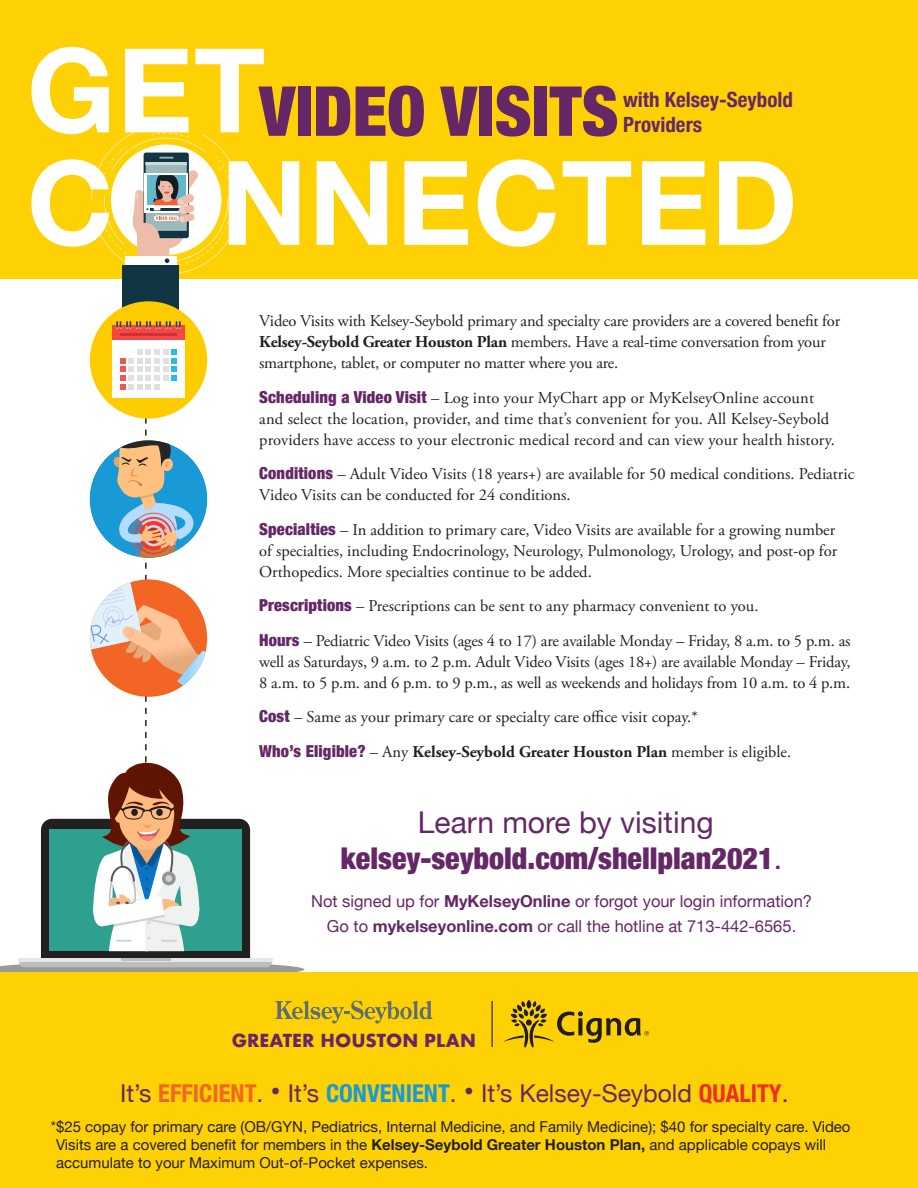
<style>
.page{position:relative;width:918px;height:1188px;background:#fff}
.page>*{position:absolute;margin:0;border:0;box-sizing:border-box;transform-origin:0 0}
.ORANGE_SUBS{font:700 117px "Helvetica Neue";letter-spacing:.01em;color:#fff}
.t1{font:900 condensed 69px "Helvetica Neue";color:#652766}
.t2{font:900 condensed 30px/36px "Helvetica Neue";color:#652766;text-align:center}
.t3{font:24.6px "Helvetica Neue";color:#652766}
.t4{font:700 condensed 21px/25.5px "Helvetica Neue";color:#652766}
.t5{font:700 17.55px "Futura";color:#682465}
.t6{font:16.5px/21px "Adobe Garamond Pro";color:#231f20}
.t7{font:16.5px "Helvetica Neue";color:#652766}
.t8{font:700 16.5px "Adobe Garamond Pro";color:#231f20}
.t9{font:15px/18px "Helvetica Neue";color:#231f20}
.s1{font-weight:700}
.s2{font-family:"Helvetica Neue";font-weight:900;font-stretch:condensed;color:#652766}
.s3{font-weight:400}
.s4{font-weight:400;font-stretch:normal}
.s5{font-weight:700;font-stretch:condensed;color:#f26524}
.s6{font-size:30.6px}
.s7{font-weight:700;font-stretch:condensed;color:#1999d6}
.s8{font-weight:700;font-stretch:condensed;color:#ee2e22}
</style>
<div class="page">
<div style="left:0;top:972px;width:918px;height:216px;background:#fed105"></div>
<div style="left:0;top:0;width:918px;height:278px;background:#fed105"></div>
<div style="left:122px;top:266px;width:57px;height:44px;background:#123544"></div>
<svg style="left:91px;top:124px;width:152px;height:155px"></svg>
<svg style="left:0;top:301px;width:304px;height:671px"></svg>
<svg style="left:275px;top:1000px;width:157px;height:24px"></svg>
<hr style="left:492px;top:1001px;width:1px;height:46px;background:#040503">
<svg style="left:503px;top:1000px;width:146px;height:48px"></svg>
<p class="ORANGE_SUBS" style="left:27px;top:-1px;width:240px">GET</p>
<p class="ORANGE_SUBS" style="left:27px;top:111px;width:772px">C NNECTED</p>
<p class="t1" style="left:259px;top:54px;width:361px">VIDEO VISITS</p>
<p class="t4" style="left:623px;top:85px;width:171px">with Kelsey-Seybold<br>Providers</p>
<p class="t6" style="left:259px;top:311px;width:582px">Video Visits with Kelsey-Seybold primary and specialty care providers are a covered benefit for<br><span class="s1">Kelsey-Seybold Greater Houston Plan</span> members. Have a real-time conversation from your smartphone, tablet, or computer no matter where you are.</p>
<p class="t6" style="left:259px;top:388px;width:577px"><span class="s2">Scheduling a Video Visit</span> – Log into your MyChart app or MyKelseyOnline account and select the location, provider, and time that’s convenient for you. All Kelsey-Seybold providers have access to your electronic medical record and can view your health history.</p>
<p class="t6" style="left:259px;top:464px;width:597px"><span class="s2">Conditions</span> – Adult Video Visits (18 years+) are available for 50 medical conditions. Pediatric<br>Video Visits can be conducted for 24 conditions.</p>
<p class="t6" style="left:259px;top:520px;width:580px;text-align:justify"><span class="s2">Specialties</span> – In addition to primary care, Video Visits are available for a growing number of specialties, including Endocrinology, Neurology, Pulmonology, Urology, and post-op for Orthopedics. More specialties continue to be added.</p>
<p class="t6" style="left:259px;top:596px;width:501px"><span class="s2">Prescriptions</span> – Prescriptions can be sent to any pharmacy convenient to you.</p>
<p class="t6" style="left:259px;top:631px;width:593px;text-align:justify"><span class="s2">Hours</span> – Pediatric Video Visits (ages 4 to 17) are available Monday – Friday, 8 a.m. to 5 p.m. as well as Saturdays, 9 a.m. to 2 p.m. Adult Video Visits (ages 18+) are available Monday – Friday, 8 a.m. to 5 p.m. and 6 p.m. to 9 p.m., as well as weekends and holidays from 10 a.m. to 4 p.m.</p>
<p class="t6" style="left:259px;top:707px;width:440px"><span class="s2">Cost</span> – Same as your primary care or specialty care office visit copay.*</p>
<p class="t8" style="left:259px;top:742px;width:534px"><span class="s2">Who’s Eligible?</span> <span class="s3">– Any</span> Kelsey-Seybold Greater Houston Plan <span class="s3">member is eligible.</span></p>
<p class="t2" style="left:341px;top:803px;width:443px"><span class="s4">Learn more by visiting </span>kelsey-seybold.com/shellplan2021<span class="s4">.</span></p>
<p class="t7" style="left:311px;top:890px;width:502px">Not signed up for <span class="s1">MyKelseyOnline</span> or forgot your login information?</p>
<p class="t7" style="left:327px;top:914px;width:471px">Go to <span class="s1">mykelseyonline.com</span> or call the hotline at 713-442-6565.</p>
<p class="t5" style="left:232px;top:1027px;width:246px">GREATER HOUSTON PLAN</p>
<p class="t3" style="left:120px;top:1075px;width:670px">It’s <span class="s5">EFFICIENT</span>. <span class="s6">•</span> It’s <span class="s7">CONVENIENT</span>. <span class="s6">•</span> It’s Kelsey-Seybold <span class="s8">QUALITY</span>.</p>
<p class="t9" style="left:56px;top:1118px;width:796px;text-indent:-5px">*$25 copay for primary care (OB/GYN, Pediatrics, Internal Medicine, and Family Medicine); $40 for specialty care. Video<br>Visits are a covered benefit for members in the <span class="s1">Kelsey-Seybold Greater Houston Plan,</span> and applicable copays will accumulate to your Maximum Out-of-Pocket expenses.</p>
</div>
